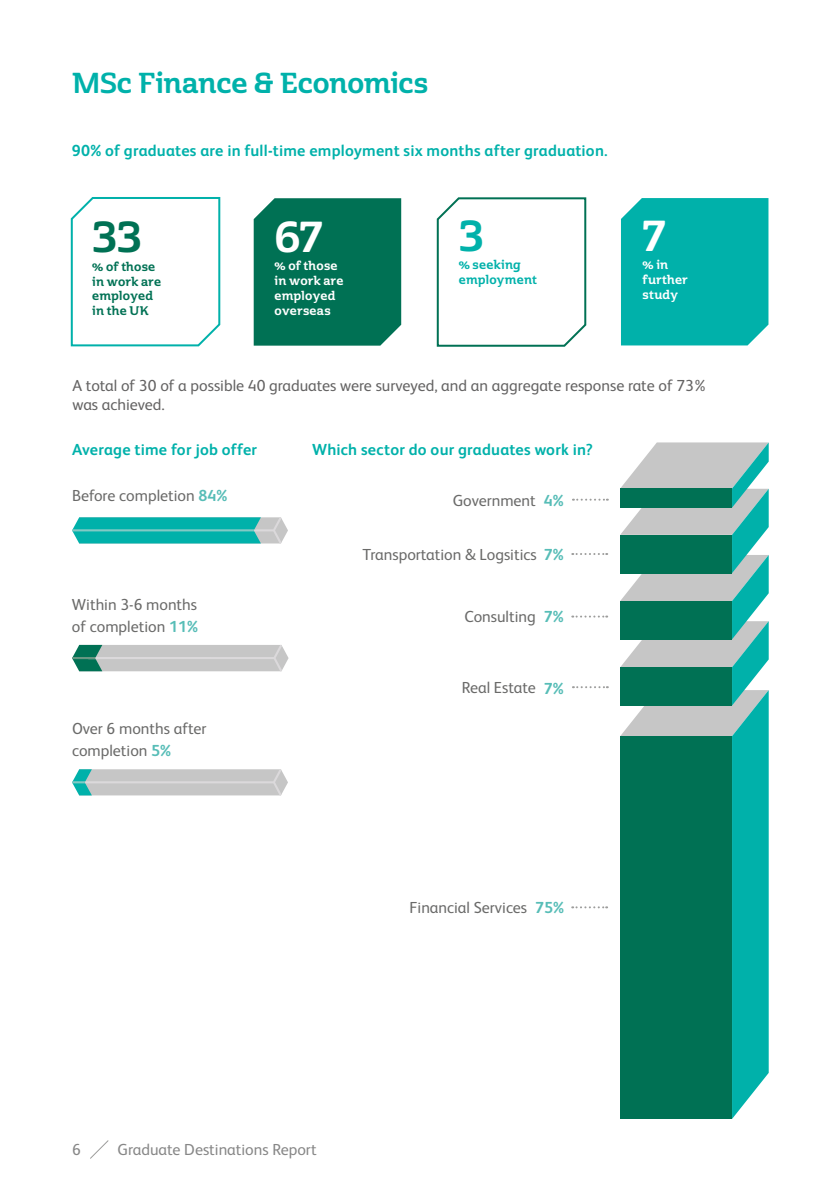
<style>
.page{position:relative;width:840px;height:1191px;background:#fff}
.page>*{position:absolute;margin:0;border:0;box-sizing:border-box;transform-origin:0 0}
.t1{font:42px "Cabrito Semi Nor Bol";color:#fff}
.t2{font:42px "Cabrito Semi Nor Bol";color:#007154}
.t3{font:42px "Cabrito Semi Nor Bol";color:#00b1aa}
.t4{font:28px "Cabrito Semi Nor Bol";letter-spacing:-.005em;color:#00b1aa}
.t5{font:16px/22px "FS Albert";color:#6a6a69}
.t6{font:700 16px "FS Albert";letter-spacing:.01em;color:#00b1aa}
.t7{font:16px/19.2px "FS Albert";color:#646363}
.t8{font:16px "FS Albert";color:#878787}
.t9{font:700 16px "FS Albert";color:#57bdb7}
.t10{font:12.2px/14.8px "Cabrito Semi Nor Bol";letter-spacing:.02em;color:#fff}
.t11{font:12.2px/14.8px "Cabrito Semi Nor Bol";letter-spacing:.015em;color:#007154}
.t12{font:12.2px/14.8px "Cabrito Semi Nor Bol";letter-spacing:.015em;color:#00b1aa}
.s1{font-weight:700;color:#57bdb7}
</style>
<div class="page">
<svg style="left:90px;top:1140px;width:19px;height:19px"></svg>
<svg style="left:72px;top:645px;width:216px;height:26px;background:#b5c0bd"></svg>
<svg style="left:72px;top:517px;width:216px;height:26px;background:#2db8b3"></svg>
<div style="left:621px;top:198px;width:147px;height:147px;background:#00b1aa"></div>
<svg style="left:436px;top:197px;width:151px;height:150px"></svg>
<svg style="left:70px;top:197px;width:151px;height:150px"></svg>
<div style="left:253px;top:198px;width:148px;height:148px;background:#007154"></div>
<svg style="left:572px;top:686px;width:35px;height:2px"></svg>
<svg style="left:572px;top:906px;width:34px;height:2px"></svg>
<svg style="left:572px;top:553px;width:35px;height:2px"></svg>
<svg style="left:572px;top:498px;width:35px;height:2px"></svg>
<svg style="left:572px;top:615px;width:35px;height:2px"></svg>
<svg style="left:620px;top:442px;width:148px;height:677px;background:#309381"></svg>
<svg style="left:72px;top:769px;width:216px;height:26px;background:#bfc8c8"></svg>
<h2 class="t4" style="left:72px;top:66px;width:357px">MSc Finance &amp; Economics</h2>
<p class="t6" style="left:72px;top:139px;width:537px">90% of graduates are in full-time employment six months after graduation.</p>
<h1 class="t2" style="left:92px;top:210px;width:51px">33</h1>
<p class="t11" style="left:92px;top:259px;width:70px">% of those in work are employed in the UK</p>
<h1 class="t1" style="left:274px;top:210px;width:49px">67</h1>
<p class="t10" style="left:274px;top:259px;width:70px">% of those in work are employed overseas</p>
<h1 class="t3" style="left:458px;top:209px;width:27px">3</h1>
<p class="t12" style="left:458px;top:258px;width:79px">% seeking employment</p>
<h1 class="t1" style="left:642px;top:209px;width:24px">7</h1>
<p class="t10" style="left:642px;top:258px;width:47px">% in further study</p>
<p class="t7" style="left:72px;top:375px;width:637px">A total of 30 of a possible 40 graduates were surveyed, and an aggregate response rate of 73% was achieved.</p>
<p class="t6" style="left:72px;top:439px;width:186px">Average time for job offer</p>
<p class="t5" style="left:72px;top:483px;width:157px">Before completion <span class="s1">84%</span></p>
<p class="t5" style="left:72px;top:592px;width:128px">Within 3-6 months of completion <span class="s1">11%</span></p>
<p class="t5" style="left:72px;top:716px;width:136px">Over 6 months after completion <span class="s1">5%</span></p>
<p class="t6" style="left:312px;top:439px;width:282px">Which sector do our graduates work in?</p>
<p class="t5" style="left:452px;top:488px;width:112px">Government <span class="s1">4%</span></p>
<p class="t5" style="left:362px;top:542px;width:202px">Transportation &amp; Logsitics <span class="s1">7%</span></p>
<p class="t5" style="left:464px;top:605px;width:100px">Consulting <span class="s1">7%</span></p>
<p class="t5" style="left:461px;top:675px;width:75px">Real Estate</p>
<p class="t9" style="left:543px;top:678px;width:21px">7%</p>
<p class="t5" style="left:409px;top:896px;width:119px">Financial Services</p>
<p class="t9" style="left:535px;top:896px;width:30px">75%</p>
<p class="t8" style="left:72px;top:1138px;width:10px">6</p>
<p class="t8" style="left:117px;top:1138px;width:200px">Graduate Destinations Report</p>
</div>
